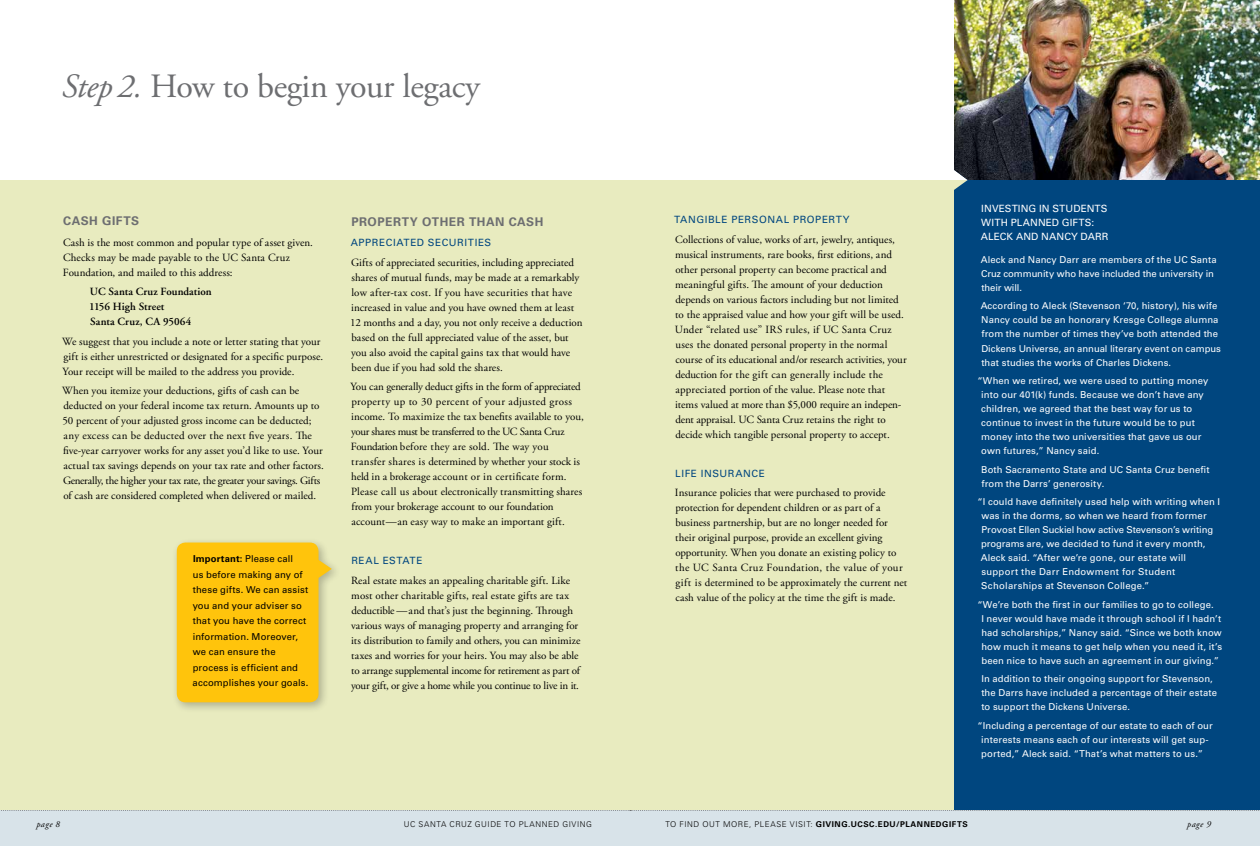
<style>
.page{position:relative;width:1260px;height:846px;background:#fff}
.page>*{position:absolute;margin:0;border:0;box-sizing:border-box;transform-origin:0 0}
.t1{font:34px "Adobe Garamond Pro";letter-spacing:-.01em;color:#6d6e71}
.t2{font:700 12px "Univers LT Std";letter-spacing:.04em;color:#6d6e71}
.t3{font:11px/15px "Adobe Garamond Pro";letter-spacing:.005em;color:#000}
.t4{font:600 11px/15px "Adobe Garamond";letter-spacing:.005em;color:#000}
.t5{font:10px "Univers LT Std";letter-spacing:.06em;color:#00467f}
.t6{font:10px/14px "Univers LT Std";letter-spacing:.01em;color:#fff}
.t7{font:9.5px/14px "Univers LT Std";letter-spacing:.01em;color:#fff}
.t8{font:9.5px/15.5px "Univers LT Std";letter-spacing:.01em;color:#000}
.t9{font:italic 9px "Adobe Garamond Pro";letter-spacing:.055em;color:#000}
.t10{font:700 8px "Univers LT Std";letter-spacing:.07em;color:#000}
.t11{font:300 8px "Univers LT Std";letter-spacing:.07em;color:#000}
.s1{font-style:italic}
.s2{font-weight:700}
.s3{font-weight:300}
</style>
<div class="page">
<div style="left:0;top:180px;width:954px;height:630px;background:#e8ebbf"></div>
<div style="left:954px;top:180px;width:306px;height:630px;background:#00467f"></div>
<div style="left:171px;top:537px;width:171px;height:176px;background:#000;opacity:.25"></div>
<svg style="left:177px;top:543px;width:155px;height:159px;background:#fbc519"></svg>
<div style="left:0;top:811px;width:630px;height:35px;background:#d8e3e9"></div>
<div style="left:630px;top:811px;width:630px;height:35px;background:#d8e3e9"></div>
<svg style="left:0;top:810px;width:1260px;height:1px"></svg>
<img style="left:954px;top:0;width:306px;height:180px">
<h1 class="t1" style="left:62px;top:65px;width:420px"><span class="s1">Step 2.</span> How to begin your legacy</h1>
<p class="t2" style="left:63px;top:214px;width:77px">CASH GIFTS</p>
<p class="t3" style="left:63px;top:235px;width:251px">Cash is the most common and popular type of asset given.<br>Checks may be made payable to the UC Santa Cruz<br>Foundation, and mailed to this address:</p>
<p class="t4" style="left:89px;top:284px;width:124px">UC Santa Cruz Foundation<br>1156 High Street<br>Santa Cruz, CA 95064</p>
<p class="t3" style="left:62px;top:334px;width:263px">We suggest that you include a note or letter stating that your gift is either unrestricted or designated for a specific purpose.<br>Your receipt will be mailed to the address you provide.</p>
<p class="t3" style="left:62px;top:383px;width:263px">When you itemize your deductions, gifts of cash can be deducted on your federal income tax return. Amounts up to 50 percent of your adjusted gross income can be deducted; any excess can be deducted over the next five years. The five-year carryover works for any asset you’d like to use. Your actual tax savings depends on your tax rate and other factors.<br>Generally, the higher your tax rate, the greater your savings. Gifts of cash are considered completed when delivered or mailed.</p>
<p class="t8" style="left:193px;top:551px;width:117px"><span class="s2">Important:</span> Please call<br>us before making any of these gifts. We can assist you and your adviser so that you have the correct information. Moreover, we can ensure the process is efficient and accomplishes your goals.</p>
<p class="t2" style="left:351px;top:214px;width:194px">PROPERTY OTHER THAN CASH</p>
<p class="t5" style="left:351px;top:237px;width:142px">APPRECIATED SECURITIES</p>
<p class="t3" style="left:350px;top:255px;width:234px">Gifts of appreciated securities, including appreciated shares of mutual funds, may be made at a remarkably low after-tax cost. If you have securities that have increased in value and you have owned them at least 12 months and a day, you not only receive a deduction based on the full appreciated value of the asset, but you also avoid the capital gains tax that would have been due if you had sold the shares.</p>
<p class="t3" style="left:350px;top:380px;width:235px">You can generally deduct gifts in the form of appreciated property up to 30 percent of your adjusted gross income. To maximize the tax benefits available to you, your shares must be transferred to the UC Santa Cruz Foundation before they are sold. The way you transfer shares is determined by whether your stock is held in a brokerage account or in certificate form.<br>Please call us about electronically transmitting shares from your brokerage account to our foundation account—an easy way to make an important gift.</p>
<p class="t5" style="left:351px;top:555px;width:73px">REAL ESTATE</p>
<p class="t3" style="left:351px;top:573px;width:231px">Real estate makes an appealing charitable gift. Like most other charitable gifts, real estate gifts are tax deductible —and that’s just the beginning. Through various ways of managing property and arranging for its distribution to family and others, you can minimize taxes and worries for your heirs. You may also be able to arrange supplemental income for retirement as part of your gift, or give a home while you continue to live in it.</p>
<p class="t5" style="left:674px;top:214px;width:177px">TANGIBLE PERSONAL PROPERTY</p>
<p class="t3" style="left:675px;top:232px;width:233px">Collections of value, works of art, jewelry, antiques, musical instruments, rare books, first editions, and other personal property can become practical and meaningful gifts. The amount of your deduction depends on various factors including but not limited to the appraised value and how your gift will be used.<br>Under “related use” IRS rules, if UC Santa Cruz uses the donated personal property in the normal course of its educational and/or research activities, your deduction for the gift can generally include the appreciated portion of the value. Please note that items valued at more than $5,000 require an indepen&shy;dent appraisal. UC Santa Cruz retains the right to decide which tangible personal property to accept.</p>
<p class="t5" style="left:675px;top:467px;width:91px">LIFE INSURANCE</p>
<p class="t3" style="left:675px;top:485px;width:234px">Insurance policies that were purchased to provide protection for dependent children or as part of a business partnership, but are no longer needed for their original purpose, provide an excellent giving opportunity. When you donate an existing policy to the UC Santa Cruz Foundation, the value of your gift is determined to be approximately the current net cash value of the policy at the time the gift is made.</p>
<p class="t6" style="left:981px;top:202px;width:129px">INVESTING IN STUDENTS<br>WITH PLANNED GIFTS:<br>ALECK AND NANCY DARR</p>
<p class="t7" style="left:981px;top:253px;width:238px">Aleck and Nancy Darr are members of the UC Santa<br>Cruz community who have included the university in their will.</p>
<p class="t7" style="left:981px;top:299px;width:242px">According to Aleck (Stevenson ‘70, history), his wife Nancy could be an honorary Kresge College alumna from the number of times they’ve both attended the Dickens Universe, an annual literary event on campus that studies the works of Charles Dickens.</p>
<p class="t7" style="left:981px;top:374px;width:229px;text-indent:-4px">“When we retired, we were used to putting money into our 401(k) funds. Because we don’t have any children, we agreed that the best way for us to continue to invest in the future would be to put money into the two universities that gave us our own futures,” Nancy said.</p>
<p class="t7" style="left:981px;top:462px;width:230px">Both Sacramento State and UC Santa Cruz benefit from the Darrs’ generosity.</p>
<p class="t7" style="left:981px;top:495px;width:241px;text-indent:-3px">“I could have definitely used help with writing when I was in the dorms, so when we heard from former Provost Ellen Suckiel how active Stevenson’s writing programs are, we decided to fund it every month, Aleck said. “After we’re gone, our estate will support the Darr Endowment for Student Scholarships at Stevenson College.”</p>
<p class="t7" style="left:981px;top:597px;width:242px;text-indent:-4px">“We’re both the first in our families to go to college.<br>I never would have made it through school if I hadn’t had scholarships,” Nancy said. “Since we both know how much it means to get help when you need it, it’s been nice to have such an agreement in our giving.”</p>
<p class="t7" style="left:981px;top:672px;width:237px">In addition to their ongoing support for Stevenson, the Darrs have included a percentage of their estate to support the Dickens Universe.</p>
<p class="t7" style="left:981px;top:718px;width:233px;text-indent:-4px">“Including a percentage of our estate to each of our interests means each of our interests will get sup&shy;ported,” Aleck said. “That’s what matters to us.”</p>
<p class="t9" style="left:36px;top:819px;width:25px">page 8</p>
<p class="t11" style="left:404px;top:819px;width:190px">UC SANTA CRUZ GUIDE TO PLANNED GIVING</p>
<p class="t10" style="left:665px;top:820px;width:304px"><span class="s3">TO FIND OUT MORE, PLEASE VISIT:</span> GIVING.UCSC.EDU/PLANNEDGIFTS</p>
<p class="t9" style="left:1187px;top:819px;width:25px">page 9</p>
</div>
